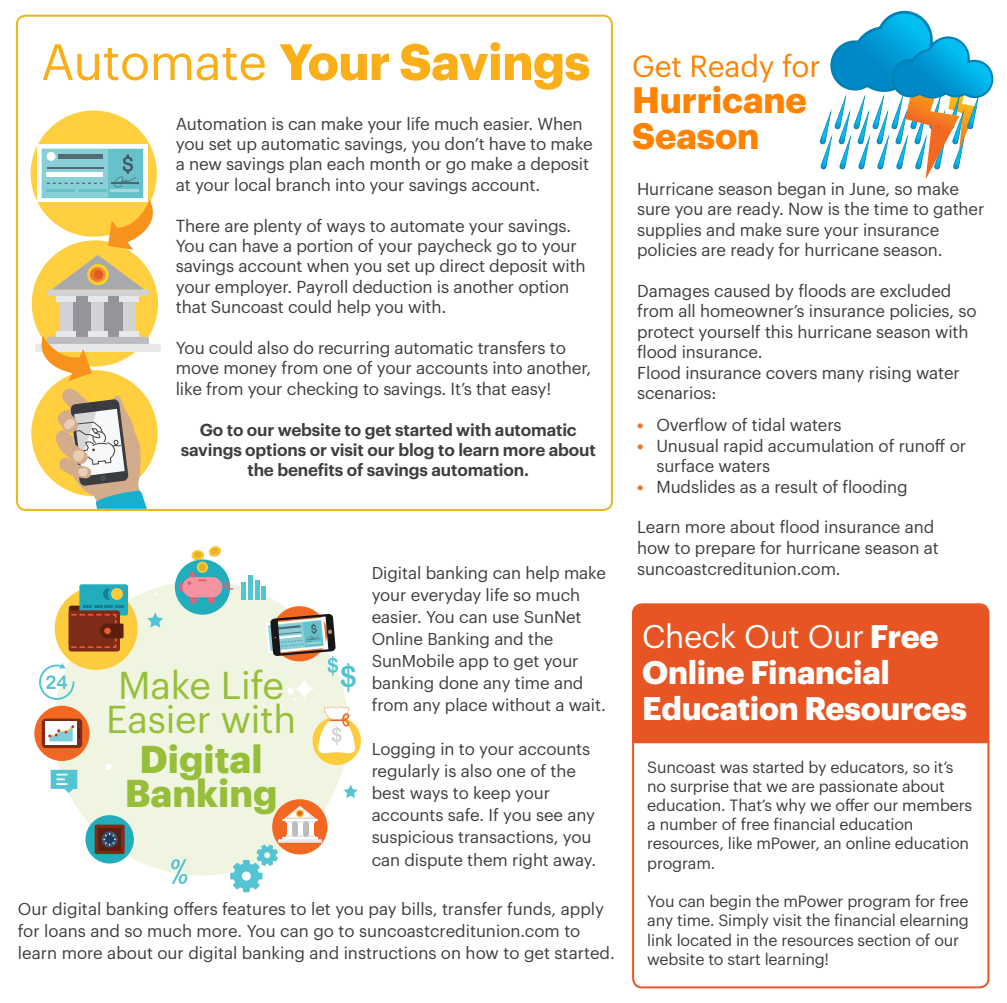
<style>
.page{position:relative;width:1007px;height:1003px;background:#fff}
.page>*{position:absolute;margin:0;border:0;box-sizing:border-box;transform-origin:0 0}
.t1{font:700 50px "Graphik";letter-spacing:-.01em;color:#faaf18}
.t2{font:38px/34px "Graphik";letter-spacing:-.005em;color:#96be39;text-align:center}
.t3{font:700 38px/34px "Graphik";color:#96be39;text-align:center}
.t4{font:700 36px/36px "Graphik";letter-spacing:-.005em;color:#ff8200}
.t5{font:700 32px/36px "Graphik";letter-spacing:-.01em;color:#fff}
.t6{font:30px "Graphik";letter-spacing:-.005em;color:#ff8200}
.t7{font:17px/20.4px "Graphik";letter-spacing:-.01em;color:#3e3e3f}
.t8{font:600 17px/20.4px "Graphik";letter-spacing:-.01em;color:#3e3e3f;text-align:center}
.t9{font:16.8px/22px "Graphik";letter-spacing:-.005em;color:#3e3e3f}
.t10{font:16px/19.2px "Graphik";letter-spacing:-.01em;color:#3e3e3f}
.s1{font-weight:400}
.s2{font-weight:900;color:#ed772b}
</style>
<div class="page">
<div style="left:635px;top:605px;width:353px;height:138px;background:#e85524"></div>
<div style="left:632px;top:603px;width:357px;height:385px;border:2px solid #e85524;border-radius:9px"></div>
<div style="left:54px;top:581px;width:294px;height:294px;background:#eff5e1;border-radius:50%"></div>
<div style="left:105px;top:764px;width:7px;height:6px;background:#fff;border-radius:50%"></div>
<div style="left:175px;top:559px;width:55px;height:56px;background:#21adbb;border-radius:50%"></div>
<svg style="left:190px;top:589px;width:7px;height:15px"></svg>
<svg style="left:208px;top:589px;width:6px;height:15px"></svg>
<div style="left:179px;top:583px;width:6px;height:9px;background:#dc6080;border-radius:2px"></div>
<svg style="left:220px;top:581px;width:13px;height:9px"></svg>
<div style="left:182px;top:577px;width:40px;height:20px;background:#f5949f;border-radius:10px"></div>
<svg style="left:187px;top:571px;width:20px;height:14px"></svg>
<div style="left:197px;top:562px;width:11px;height:11px;background:#fdcb3e;border-radius:50%"></div>
<div style="left:199px;top:563px;width:7px;height:8px;background:#e5b021;border-radius:50%"></div>
<div style="left:192px;top:551px;width:12px;height:9px;background:#f5c235;border-radius:50%"></div>
<div style="left:192px;top:550px;width:12px;height:9px;background:#fdcb3e;border-radius:50%"></div>
<div style="left:194px;top:552px;width:8px;height:6px;background:#e5b021;border-radius:50%"></div>
<svg style="left:208px;top:546px;width:13px;height:11px"></svg>
<div style="left:272px;top:606px;width:55px;height:55px;background:#f26823;border-radius:50%"></div>
<div style="left:312px;top:717px;width:49px;height:48px;background:#fdcb3e;border-radius:50%"></div>
<div style="left:34px;top:706px;width:56px;height:55px;background:#f26823;border-radius:50%"></div>
<svg style="left:42px;top:719px;width:40px;height:29px"></svg>
<svg style="left:46px;top:722px;width:31px;height:23px"></svg>
<svg style="left:43px;top:725px;width:37px;height:16px"></svg>
<svg style="left:171px;top:859px;width:16px;height:25px"></svg>
<svg style="left:51px;top:770px;width:26px;height:23px"></svg>
<hr style="left:242px;top:583px;width:4px;height:17px;background:#53c4d1">
<hr style="left:248px;top:576px;width:4px;height:24px;background:#53c4d1">
<hr style="left:255px;top:580px;width:4px;height:20px;background:#53c4d1">
<hr style="left:262px;top:587px;width:4px;height:13px;background:#53c4d1">
<svg style="left:344px;top:785px;width:13px;height:13px"></svg>
<svg style="left:39px;top:584px;width:124px;height:118px"></svg>
<div style="left:85px;top:815px;width:49px;height:48px;background:#21adbb;border-radius:50%"></div>
<div style="left:95px;top:825px;width:30px;height:29px;background:#7e2b17;border-radius:2px"></div>
<div style="left:98px;top:828px;width:23px;height:22px;background:#5c1f0e"></div>
<svg style="left:102px;top:831px;width:16px;height:16px"></svg>
<svg style="left:103px;top:833px;width:13px;height:13px"></svg>
<div style="left:105px;top:835px;width:9px;height:9px;background:#203c58;border-radius:50%"></div>
<svg style="left:230px;top:799px;width:100px;height:93px"></svg>
<svg style="left:265px;top:614px;width:96px;height:139px"></svg>
<div style="left:16px;top:15px;width:597px;height:496px;border:2px solid #edb41b;border-radius:9px"></div>
<svg style="left:819px;top:10px;width:174px;height:170px"></svg>
<div style="left:31px;top:111px;width:126px;height:126px;background:#ffcf3f;border-radius:50%"></div>
<div style="left:32px;top:240px;width:126px;height:126px;background:#ffcf3f;border-radius:50%"></div>
<div style="left:31px;top:370px;width:126px;height:126px;background:#ffcf3f;border-radius:50%"></div>
<div style="left:37px;top:144px;width:111px;height:58px;background:#fff"></div>
<div style="left:66px;top:296px;width:63px;height:48px;background:#939598"></div>
<div style="left:47px;top:337px;width:102px;height:10px;background:#bcbdc0;border-radius:2px"></div>
<div style="left:35px;top:344px;width:126px;height:8px;background:#e7e8e9;border-radius:2px"></div>
<div style="left:60px;top:296px;width:13px;height:41px;background:#d1d2d4"></div>
<div style="left:57px;top:332px;width:19px;height:5px;background:#e7e8e9"></div>
<div style="left:57px;top:296px;width:19px;height:5px;background:#e7e8e9"></div>
<svg style="left:41px;top:336px;width:51px;height:45px"></svg>
<div style="left:92px;top:296px;width:12px;height:41px;background:#d1d2d4"></div>
<div style="left:88px;top:332px;width:20px;height:5px;background:#e7e8e9"></div>
<div style="left:88px;top:296px;width:20px;height:5px;background:#e7e8e9"></div>
<div style="left:123px;top:296px;width:13px;height:41px;background:#d1d2d4"></div>
<div style="left:120px;top:332px;width:19px;height:5px;background:#e7e8e9"></div>
<div style="left:120px;top:296px;width:19px;height:5px;background:#e7e8e9"></div>
<div style="left:47px;top:289px;width:102px;height:7px;background:#d1d2d4;border-radius:3px"></div>
<svg style="left:53px;top:387px;width:94px;height:122px"></svg>
<svg style="left:41px;top:148px;width:116px;height:141px"></svg>
<h1 class="t1" style="left:41px;top:23px;width:550px"><span class="s1">Automate</span> Your Savings</h1>
<p class="t7" style="left:176px;top:112px;width:418px">Automation is can make your life much easier. When you set up automatic savings, you don’t have to make a new savings plan each month or go make a deposit at your local branch into your savings account.</p>
<p class="t7" style="left:176px;top:214px;width:411px">There are plenty of ways to automate your savings.<br>You can have a portion of your paycheck go to your savings account when you set up direct deposit with your employer. Payroll deduction is another option that Suncoast could help you with.</p>
<p class="t7" style="left:176px;top:336px;width:417px">You could also do recurring automatic transfers to move money from one of your accounts into another, like from your checking to savings. It’s that easy!</p>
<p class="t8" style="left:181px;top:418px;width:416px">Go to our website to get started with automatic savings options or visit our blog to learn more about the benefits of savings automation.</p>
<p class="t9" style="left:371px;top:561px;width:236px">Digital banking can help make your everyday life so much easier. You can use SunNet<br>Online Banking and the<br>SunMobile app to get your banking done any time and from any place without a wait.</p>
<p class="t9" style="left:371px;top:737px;width:226px">Logging in to your accounts regularly is also one of the best ways to keep your accounts safe. If you see any suspicious transactions, you can dispute them right away.</p>
<p class="t9" style="left:18px;top:896px;width:598px">Our digital banking offers features to let you pay bills, transfer funds, apply for loans and so much more. You can go to suncoastcreditunion.com to learn more about our digital banking and instructions on how to get started.</p>
<h2 class="t2" style="left:106px;top:665px;width:192px">Make Life<br>Easier with</h2>
<h2 class="t3" style="left:125px;top:739px;width:154px">Digital<br>Banking</h2>
<h3 class="t6" style="left:632px;top:44px;width:190px">Get Ready for</h3>
<h3 class="t4" style="left:632px;top:79px;width:176px">Hurricane<br>Season</h3>
<p class="t7" style="left:637px;top:177px;width:349px">Hurricane season began in June, so make sure you are ready. Now is the time to gather supplies and make sure your insurance policies are ready for hurricane season.</p>
<p class="t7" style="left:637px;top:279px;width:341px">Damages caused by floods are excluded from all homeowner’s insurance policies, so protect yourself this hurricane season with flood insurance.<br>Flood insurance covers many rising water scenarios:</p>
<p class="t7" style="left:637px;top:414px;width:206px"><span class="s2">•</span> Overflow of tidal waters</p>
<p class="t7" style="left:656px;top:434px;width:311px;text-indent:-19px"><span class="s2">•</span> Unusual rapid accumulation of runoff or surface waters</p>
<p class="t7" style="left:637px;top:475px;width:272px"><span class="s2">•</span> Mudslides as a result of flooding</p>
<p class="t7" style="left:637px;top:516px;width:303px">Learn more about flood insurance and how to prepare for hurricane season at suncoastcreditunion.com.</p>
<h3 class="t5" style="left:642px;top:615px;width:326px"><span class="s1">Check Out Our</span> Free<br>Online Financial<br>Education Resources</h3>
<p class="t10" style="left:647px;top:756px;width:326px">Suncoast was started by educators, so it’s no surprise that we are passionate about education. That’s why we offer our members a number of free financial education resources, like mPower, an online education program.</p>
<p class="t10" style="left:647px;top:890px;width:323px">You can begin the mPower program for free any time. Simply visit the financial elearning link located in the resources section of our website to start learning!</p>
</div>
